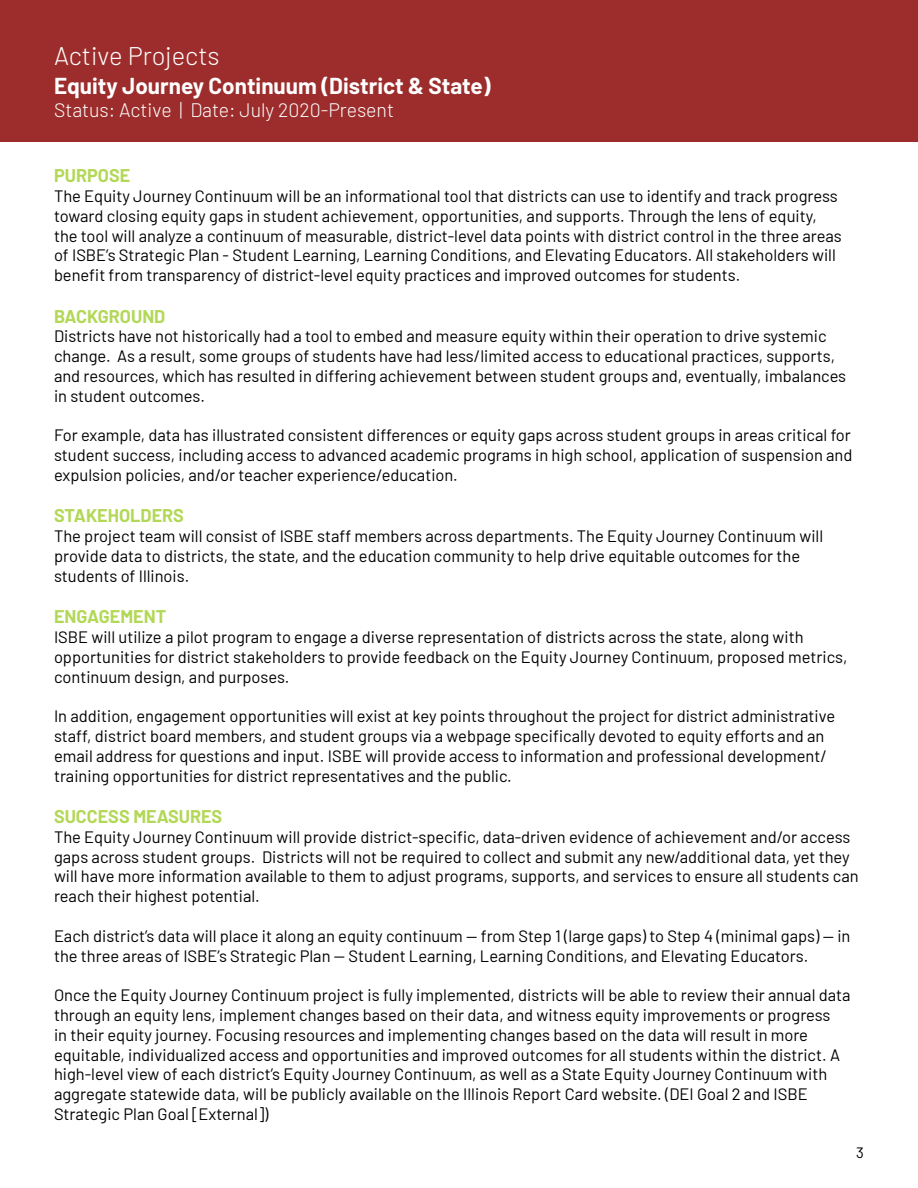
<style>
.page{position:relative;width:918px;height:1188px;background:#fff}
.page>*{position:absolute;margin:0;border:0;box-sizing:border-box;transform-origin:0 0}
.t1{font:300 25.5px "Barlow";color:#fff}
.t2{font:700 22.5px "Barlow";color:#fefefe}
.t3{font:300 19.5px "Barlow";color:#fefefe}
.t4{font:700 18px "Barlow";color:#b3d857}
.t5{font:16.5px/19.8px "Barlow";color:#000}
.t6{font:15px "Barlow";color:#000}
</style>
<div class="page">
<div style="left:0;top:1px;width:918px;height:141px;background:#9c2d2c"></div>
<h1 class="t1" style="left:54px;top:38px;width:167px">Active Projects</h1>
<h2 class="t2" style="left:54px;top:69px;width:438px">Equity Journey Continuum (District &amp; State)</h2>
<p class="t3" style="left:54px;top:96px;width:342px">Status: Active | Date: July 2020-Present</p>
<p class="t4" style="left:54px;top:162px;width:78px">PURPOSE</p>
<p class="t5" style="left:54px;top:185px;width:789px">The Equity Journey Continuum will be an informational tool that districts can use to identify and track progress toward closing equity gaps in student achievement, opportunities, and supports. Through the lens of equity, the tool will analyze a continuum of measurable, district-level data points with district control in the three areas of ISBE’s Strategic Plan - Student Learning, Learning Conditions, and Elevating Educators. All stakeholders will benefit from transparency of district-level equity practices and improved outcomes for students.</p>
<p class="t4" style="left:54px;top:303px;width:113px">BACKGROUND</p>
<p class="t5" style="left:54px;top:325px;width:794px">Districts have not historically had a tool to embed and measure equity within their operation to drive systemic change. As a result, some groups of students have had less/limited access to educational practices, supports, and resources, which has resulted in differing achievement between student groups and, eventually, imbalances in student outcomes.</p>
<p class="t5" style="left:54px;top:424px;width:800px;text-align:justify">For example, data has illustrated consistent differences or equity gaps across student groups in areas critical for student success, including access to advanced academic programs in high school, application of suspension and expulsion policies, and/or teacher experience/education.</p>
<p class="t4" style="left:54px;top:503px;width:131px">STAKEHOLDERS</p>
<p class="t5" style="left:54px;top:525px;width:771px">The project team will consist of ISBE staff members across departments. The Equity Journey Continuum will provide data to districts, the state, and the education community to help drive equitable outcomes for the students of Illinois.</p>
<p class="t4" style="left:54px;top:603px;width:114px">ENGAGEMENT</p>
<p class="t5" style="left:54px;top:626px;width:795px">ISBE will utilize a pilot program to engage a diverse representation of districts across the state, along with opportunities for district stakeholders to provide feedback on the Equity Journey Continuum, proposed metrics, continuum design, and purposes.</p>
<p class="t5" style="left:54px;top:705px;width:783px">In addition, engagement opportunities will exist at key points throughout the project for district administrative staff, district board members, and student groups via a webpage specifically devoted to equity efforts and an email address for questions and input. ISBE will provide access to information and professional development/ training opportunities for district representatives and the public.</p>
<p class="t4" style="left:54px;top:803px;width:170px">SUCCESS MEASURES</p>
<p class="t5" style="left:54px;top:826px;width:806px">The Equity Journey Continuum will provide district-specific, data-driven evidence of achievement and/or access gaps across student groups. Districts will not be required to collect and submit any new/additional data, yet they will have more information available to them to adjust programs, supports, and services to ensure all students can reach their highest potential.</p>
<p class="t5" style="left:54px;top:925px;width:798px">Each district’s data will place it along an equity continuum — from Step 1 (large gaps) to Step 4 (minimal gaps) — in the three areas of ISBE’s Strategic Plan -- Student Learning, Learning Conditions, and Elevating Educators.</p>
<p class="t5" style="left:54px;top:984px;width:798px">Once the Equity Journey Continuum project is fully implemented, districts will be able to review their annual data through an equity lens, implement changes based on their data, and witness equity improvements or progress<br>in their equity journey. Focusing resources and implementing changes based on the data will result in more equitable, individualized access and opportunities and improved outcomes for all students within the district. A high-level view of each district’s Equity Journey Continuum, as well as a State Equity Journey Continuum with aggregate statewide data, will be publicly available on the Illinois Report Card website. (DEI Goal 2 and ISBE Strategic Plan Goal [External])</p>
<p class="t6" style="left:856px;top:1141px;width:9px">3</p>
</div>
